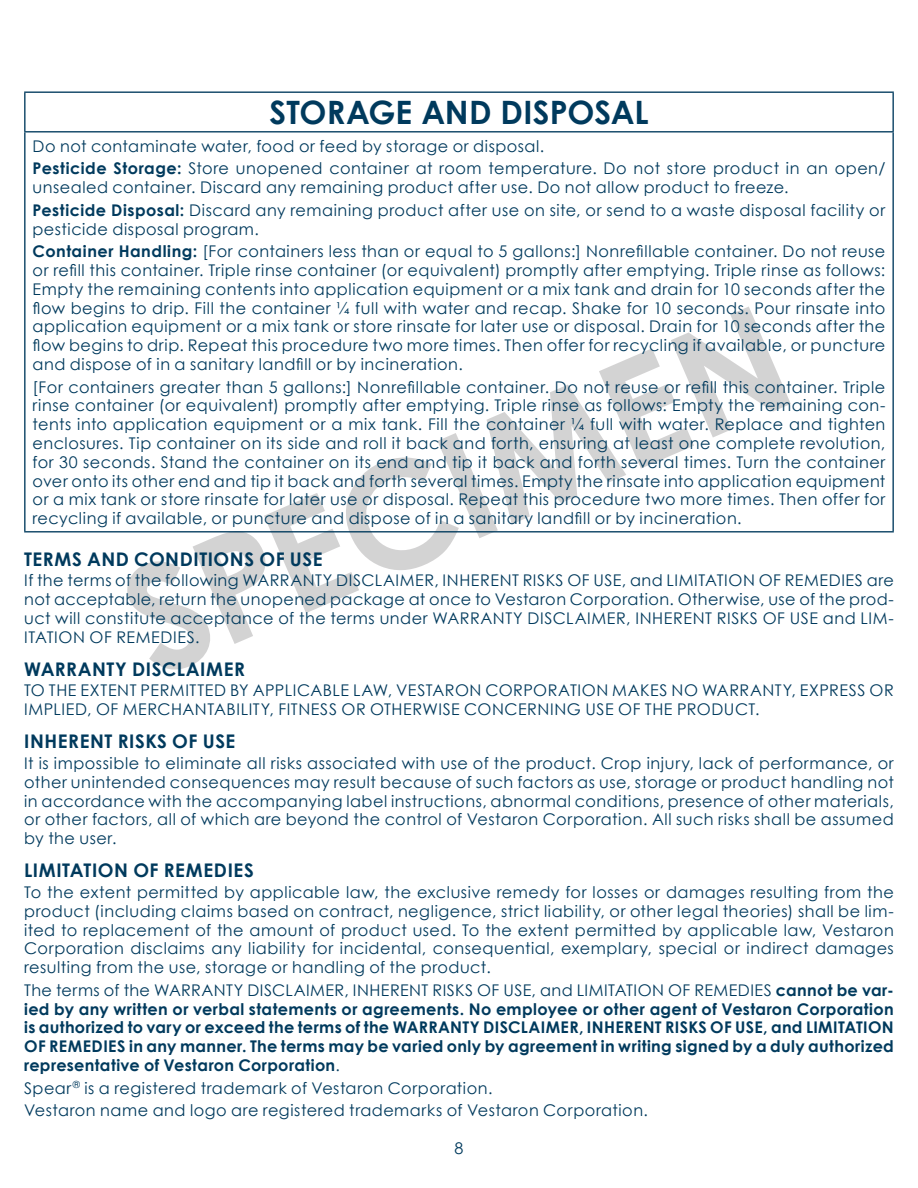
<style>
.page{position:relative;width:918px;height:1188px;background:#fff}
.page>*{position:absolute;margin:0;border:0;box-sizing:border-box;transform-origin:0 0}
.t1{font:700 32.25px "Century Gothic";color:#003a5d}
.t2{font:700 18.75px "Century Gothic";letter-spacing:.03em;color:#003a5d}
.t3{font:16.05px/18.8px "Century Gothic";letter-spacing:.03em;color:#003a5d}
.t4{font:700 16.05px/18.8px "Century Gothic";letter-spacing:.02em;color:#003a5d;text-align:justify}
.s1{font-weight:700}
.s2{font-weight:400}
</style>
<div class="page">
<svg style="left:127px;top:307px;width:664px;height:363px"></svg>
<hr style="left:24px;top:92px;width:870px;height:1px;background:#003a5d">
<hr style="left:24px;top:93px;width:2px;height:38px;background:#003a5d">
<hr style="left:892px;top:93px;width:2px;height:38px;background:#003a5d">
<hr style="left:24px;top:131px;width:870px;height:1px;background:#003a5d">
<hr style="left:24px;top:132px;width:2px;height:399px;background:#003a5d">
<hr style="left:892px;top:132px;width:2px;height:399px;background:#003a5d">
<hr style="left:24px;top:531px;width:870px;height:1px;background:#003a5d">
<h1 class="t1" style="left:269px;top:88px;width:381px">STORAGE AND DISPOSAL</h1>
<p class="t3" style="left:33px;top:134px;width:854px;line-height:22.6px">Do not contaminate water, food or feed by storage or disposal .<br><span class="s1">Pesticide Storage:</span> Store unopened container at room temperature . Do not store product in an open/</p>
<p class="t3" style="left:33px;top:176px;width:854px;line-height:22.6px">unsealed container . Discard any remaining product after use . Do not allow product to freeze .<br><span class="s1">Pesticide Disposal:</span> Discard any remaining product after use on site, or send to a waste disposal facility or</p>
<p class="t3" style="left:33px;top:217px;width:854px;line-height:22.6px">pesticide disposal program .<br><span class="s1">Container Handling:</span> [For containers less than or equal to 5 gallons:] Nonrefillable container. Do not reuse</p>
<p class="t3" style="left:33px;top:261px;width:854px;text-align:justify">or refill this container. Triple rinse container (or equivalent) promptly after emptying. Triple rinse as follows:<br>Empty the remaining contents into application equipment or a mix tank and drain for 10 seconds after the flow begins to drip. Fill the container ¼ full with water and recap. Shake for 10 seconds. Pour rinsate into application equipment or a mix tank or store rinsate for later use or disposal . Drain for 10 seconds after the flow begins to drip. Repeat this procedure two more times. Then offer for recycling if available, or puncture and dispose of in a sanitary landfill or by incineration.</p>
<p class="t3" style="left:33px;top:377px;width:854px;text-align:justify">[For containers greater than 5 gallons:] Nonrefillable container. Do not reuse or refill this container. Triple rinse container (or equivalent) promptly after emptying. Triple rinse as follows: Empty the remaining con&shy;tents into application equipment or a mix tank. Fill the container ¼ full with water. Replace and tighten enclosures . Tip container on its side and roll it back and forth, ensuring at least one complete revolution, for 30 seconds . Stand the container on its end and tip it back and forth several times . Turn the container over onto its other end and tip it back and forth several times . Empty the rinsate into application equipment or a mix tank or store rinsate for later use or disposal . Repeat this procedure two more times . Then offer for recycling if available, or puncture and dispose of in a sanitary landfill or by incineration.</p>
<p class="t2" style="left:24px;top:545px;width:300px">TERMS AND CONDITIONS OF USE</p>
<p class="t3" style="left:24px;top:571px;width:871px;text-align:justify">If the terms of the following WARRANTY DISCLAIMER, INHERENT RISKS OF USE, and LIMITATION OF REMEDIES are not acceptable, return the unopened package at once to Vestaron Corporation . Otherwise, use of the prod&shy;uct will constitute acceptance of the terms under WARRANTY DISCLAIMER, INHERENT RISKS OF USE and LIM-ITATION OF REMEDIES .</p>
<p class="t2" style="left:24px;top:655px;width:222px">WARRANTY DISCLAIMER</p>
<p class="t3" style="left:24px;top:681px;width:871px">TO THE EXTENT PERMITTED BY APPLICABLE LAW, VESTARON CORPORATION MAKES NO WARRANTY, EXPRESS OR<br>IMPLIED, OF MERCHANTABILITY, FITNESS OR OTHERWISE CONCERNING USE OF THE PRODUCT .</p>
<p class="t2" style="left:24px;top:727px;width:213px">INHERENT RISKS OF USE</p>
<p class="t3" style="left:24px;top:754px;width:871px;text-align:justify">It is impossible to eliminate all risks associated with use of the product . Crop injury, lack of performance, or other unintended consequences may result because of such factors as use, storage or product handling not in accordance with the accompanying label instructions, abnormal conditions, presence of other materials, or other factors, all of which are beyond the control of Vestaron Corporation . All such risks shall be assumed by the user .</p>
<p class="t2" style="left:24px;top:856px;width:231px">LIMITATION OF REMEDIES</p>
<p class="t3" style="left:24px;top:883px;width:871px;text-align:justify">To the extent permitted by applicable law, the exclusive remedy for losses or damages resulting from the product (including claims based on contract, negligence, strict liability, or other legal theories) shall be lim&shy;ited to replacement of the amount of product used . To the extent permitted by applicable law, Vestaron Corporation disclaims any liability for incidental, consequential, exemplary, special or indirect damages resulting from the use, storage or handling of the product .</p>
<p class="t4" style="left:24px;top:980px;width:871px"><span class="s2">The terms of the WARRANTY DISCLAIMER, INHERENT RISKS OF USE, and LIMITATION OF REMEDIES</span> cannot be var&shy;ied by any written or verbal statements or agreements. No employee or other agent of Vestaron Corporation is authorized to vary or exceed the terms of the WARRANTY DISCLAIMER, INHERENT RISKS OF USE, and LIMITATION OF REMEDIES in any manner. The terms may be varied only by agreement in writing signed by a duly authorized representative of Vestaron Corporation <span class="s2">.</span></p>
<p class="t3" style="left:24px;top:1076px;width:625px;line-height:22.6px">Spear<sup>®</sup> is a registered trademark of Vestaron Corporation .<br>Vestaron name and logo are registered trademarks of Vestaron Corporation .</p>
<p class="t3" style="left:455px;top:1139px;width:10px">8</p>
</div>
